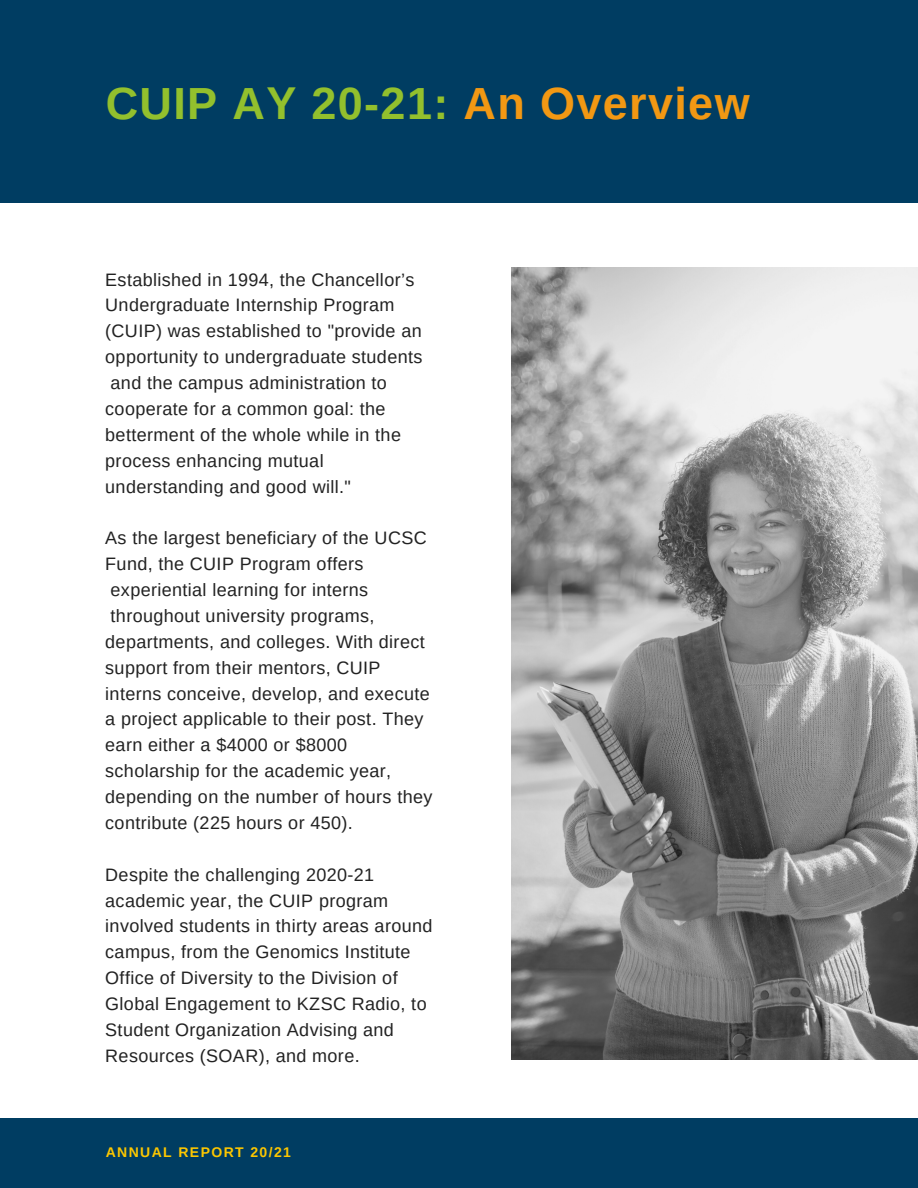
<style>
.page{position:relative;width:918px;height:1188px;background:#fff}
.page>*{position:absolute;margin:0;border:0;box-sizing:border-box;transform-origin:0 0}
.t1{font:700 45px "Arimo";letter-spacing:.03em;color:#93c02d}
.t2{font:18px/25.8px "Arimo";letter-spacing:.02em;color:#222}
.t3{font:700 13.95px "Arimo";letter-spacing:.1em;color:#fdc700}
.s1{color:#f29813}
</style>
<div class="page">
<div style="left:0;top:0;width:918px;height:203px;background:#003d62"></div>
<div style="left:0;top:1118px;width:918px;height:70px;background:#003d62"></div>
<img style="left:512px;top:267px;width:406px;height:792px">
<p class="t1" style="left:106px;top:78px;width:645px">CUIP AY 20-21: <span class="s1">An Overview</span></p>
<p class="t2" style="left:105px;top:266px;width:319px">Established in 1994, the Chancellor’s Undergraduate Internship Program (CUIP) was established to "provide an opportunity to undergraduate students and the campus administration to cooperate for a common goal: the betterment of the whole while in the process enhancing mutual understanding and good will."</p>
<p class="t2" style="left:105px;top:525px;width:329px">As the largest beneficiary of the UCSC Fund, the CUIP Program offers experiential learning for interns throughout university programs, departments, and colleges. With direct support from their mentors, CUIP interns conceive, develop, and execute a project applicable to their post. They earn either a $4000 or $8000 scholarship for the academic year, depending on the number of hours they contribute (225 hours or 450).</p>
<p class="t2" style="left:105px;top:862px;width:329px">Despite the challenging 2020-21 academic year, the CUIP program involved students in thirty areas around campus, from the Genomics Institute Office of Diversity to the Division of Global Engagement to KZSC Radio, to Student Organization Advising and Resources (SOAR), and more.</p>
<p class="t3" style="left:106px;top:1144px;width:187px">ANNUAL REPORT 20/21</p>
</div>
